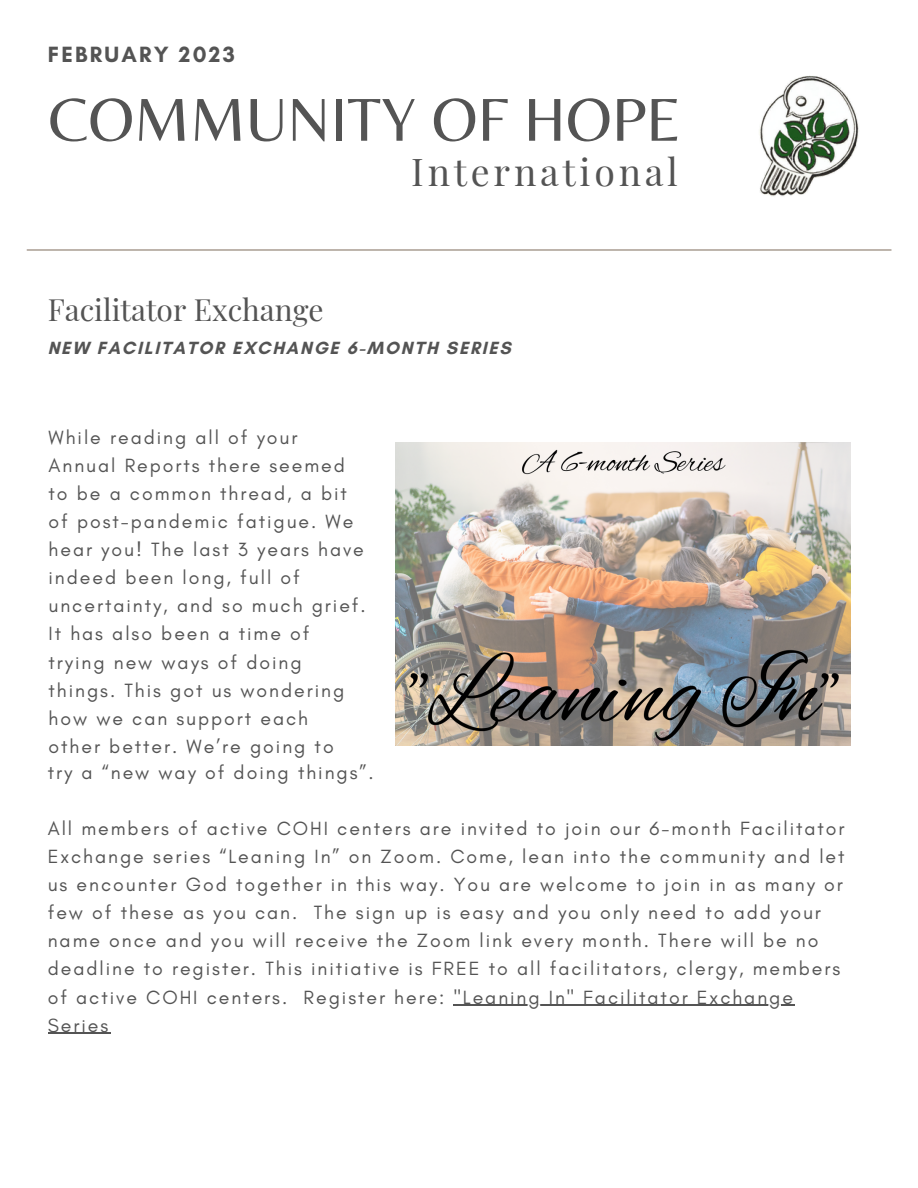
<style>
.page{position:relative;width:918px;height:1188px;background:#fff}
.page>*{position:absolute;margin:0;border:0;box-sizing:border-box;transform-origin:0 0}
.t1{font:63px "Belleza";color:#545454}
.t2{font:37.5px "Playfair Display";letter-spacing:.1em;color:#545454}
.t3{font:30px "Playfair Display";color:#545454}
.t4{font:700 22.5px "Glacial Indifference";letter-spacing:.1em;color:#545454}
.t5{font:19.5px/28.2px "Glacial Indifference";letter-spacing:.1em;color:#545454}
.t6{font:700 18px "Glacial Indifference";letter-spacing:.1em;color:#545454}
</style>
<div class="page">
<img style="left:759px;top:75px;width:100px;height:122px">
<hr style="left:27px;top:249px;width:864px;height:2px;background:#8c7c6d">
<img style="left:395px;top:442px;width:456px;height:304px">
<hr style="left:454px;top:1005px;width:341px;height:1px;background:#545454">
<hr style="left:48px;top:1033px;width:62px;height:1px;background:#545454">
<p class="t4" style="left:48px;top:41px;width:189px">FEBRUARY 2023</p>
<h1 class="t1" style="left:49px;top:82px;width:634px">COMMUNITY OF HOPE</h1>
<h2 class="t2" style="left:411px;top:146px;width:268px">International</h2>
<h3 class="t3" style="left:48px;top:289px;width:278px">Facilitator Exchange</h3>
<p class="t6" style="left:48px;top:337px;width:465px">NEW FACILITATOR EXCHANGE 6-MONTH SERIES</p>
<p class="t5" style="left:49px;top:423px;width:319px">While reading all of your<br>Annual Reports there seemed to be a common thread, a bit of post-pandemic fatigue. We hear you! The last 3 years have indeed been long, full of uncertainty, and so much grief.<br>It has also been a time of trying new ways of doing things. This got us wondering how we can support each<br>other better. We’re going to</p>
<p class="t5" style="left:48px;top:758px;width:327px">try a “new way of doing things”.</p>
<p class="t5" style="left:48px;top:814px;width:798px">All members of active COHI centers are invited to join our 6-month Facilitator Exchange series “Leaning In” on Zoom. Come, lean into the community and let us encounter God together in this way. You are welcome to join in as many or few of these as you can. The sign up is easy and you only need to add your name once and you will receive the Zoom link every month. There will be no deadline to register. This initiative is FREE to all facilitators, clergy, members of active COHI centers. Register here: "Leaning In" Facilitator Exchange Series</p>
</div>
